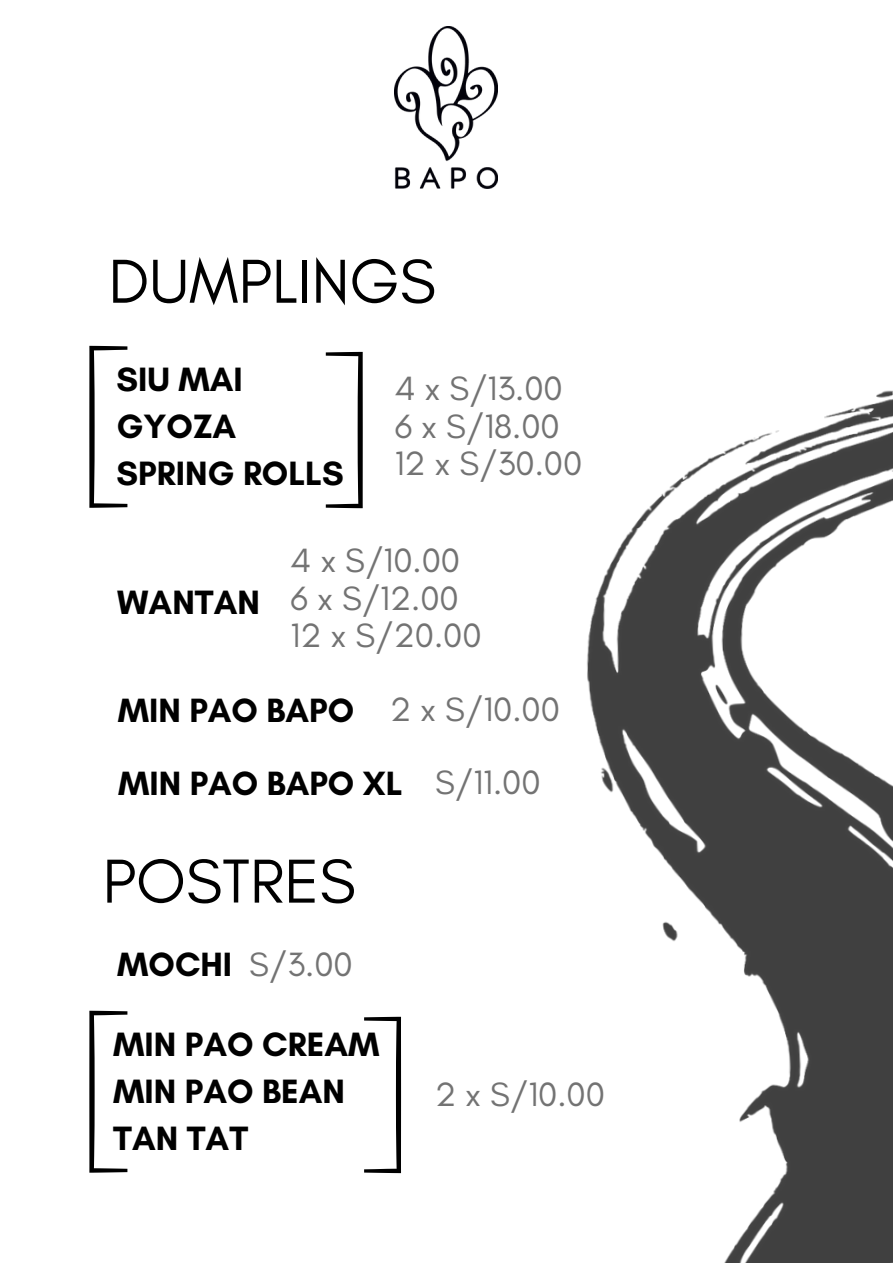
<style>
.page{position:relative;width:893px;height:1264px;background:#fff}
.page>*{position:absolute;margin:0;border:0;box-sizing:border-box;transform-origin:0 0}
.t1{font:63.15px "Glacial Indifference";color:#000}
.t2{font:700 34.35px/47.2px "Glacial Indifference";color:#000}
.t3{font:34.35px/37.8px "Glacial Indifference";color:#737373}
.s1{font-weight:400;color:#737373}
.s2{font-weight:700;color:#000}
</style>
<div class="page">
<img style="left:394px;top:26px;width:104px;height:162px">
<svg style="left:326px;top:352px;width:37px;height:156px"></svg>
<svg style="left:89px;top:346px;width:38px;height:162px"></svg>
<svg style="left:364px;top:1016px;width:37px;height:157px"></svg>
<svg style="left:89px;top:1010px;width:38px;height:162px"></svg>
<img style="left:587px;top:390px;width:305px;height:872px">
<h1 class="t1" style="left:108px;top:243px;width:329px">DUMPLINGS</h1>
<p class="t2" style="left:117px;top:355px;width:229px">SIU MAI<br>GYOZA<br>SPRING ROLLS</p>
<p class="t3" style="left:394px;top:369px;width:189px">4 x S/13.00<br>6 x S/18.00<br>12 x S/30.00</p>
<p class="t2" style="left:117px;top:578px;width:144px">WANTAN</p>
<p class="t3" style="left:290px;top:541px;width:192px">4 x S/10.00<br>6 x S/12.00<br>12 x S/20.00</p>
<p class="t2" style="left:118px;top:686px;width:443px">MIN PAO BAPO <span class="s1">2 x S/10.00</span></p>
<p class="t2" style="left:118px;top:759px;width:424px">MIN PAO BAPO XL <span class="s1">S/11.00</span></p>
<h1 class="t1" style="left:103px;top:842px;width:254px">POSTRES</h1>
<p class="t3" style="left:117px;top:944px;width:237px"><span class="s2">MOCHI</span> S/3.00</p>
<p class="t2" style="left:113px;top:1019px;width:268px">MIN PAO CREAM<br>MIN PAO BEAN<br>TAN TAT</p>
<p class="t3" style="left:435px;top:1074px;width:171px">2 x S/10.00</p>
</div>
